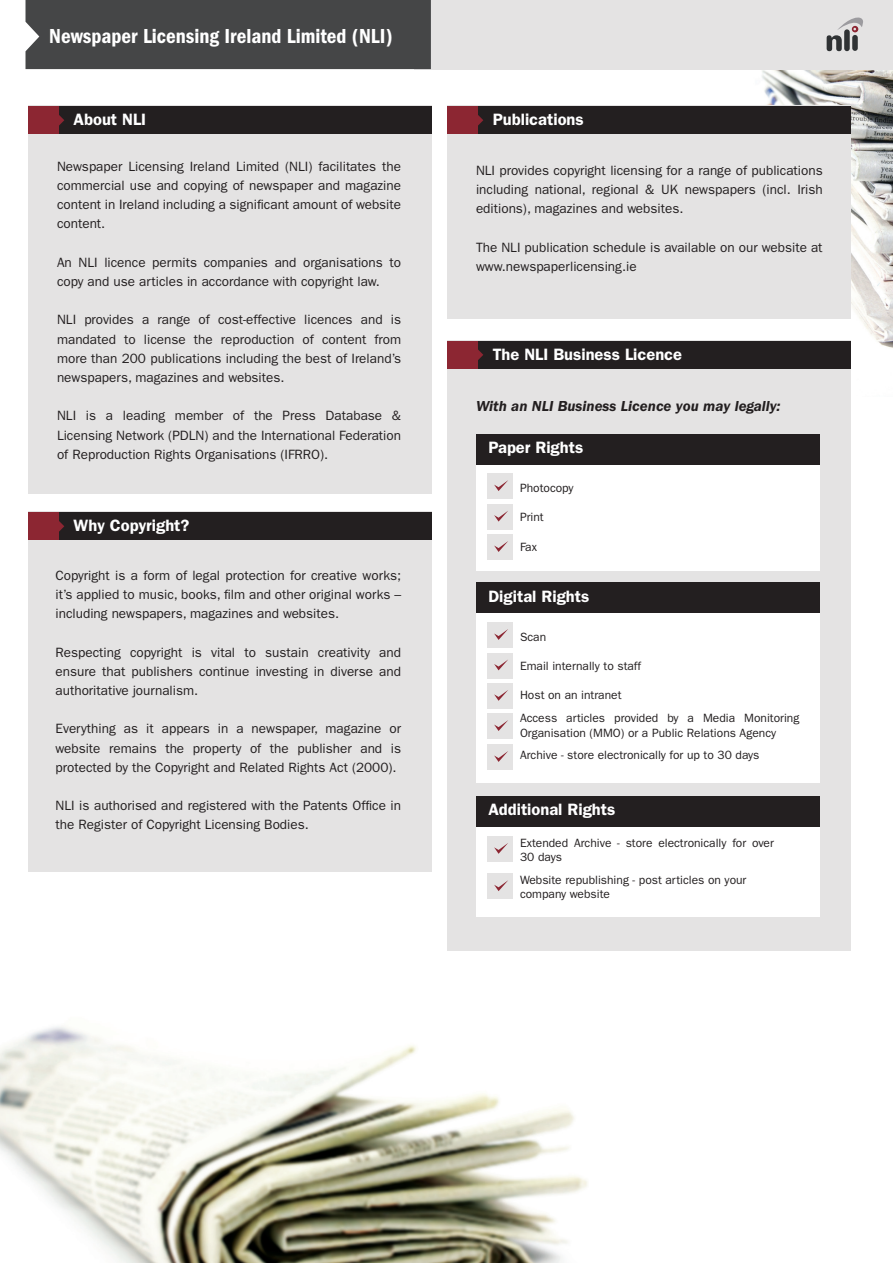
<style>
.page{position:relative;width:893px;height:1263px;background:#fff}
.page>*{position:absolute;margin:0;border:0;box-sizing:border-box;transform-origin:0 0}
.t1{font:21px "ITC Franklin Gothic Std Dm Cd";color:#fff}
.t2{font:600 16.5px "ITC Franklin Gothic Std";color:#fff}
.t3{font:italic 600 15px "ITC Franklin Gothic Std";color:#231f20}
.t4{font:13.5px/19.2px "ITC Franklin Gothic Std";color:#231f20;text-align:justify}
.t5{font:12px/22.8px "ITC Franklin Gothic Std";color:#231f20}
</style>
<div class="page">
<img style="left:0;top:1026px;width:588px;height:237px">
<img style="left:561px;top:69px;width:332px;height:279px">
<div style="left:415px;top:0;width:478px;height:69px;background:#e4e3e3"></div>
<div style="left:26px;top:0;width:405px;height:69px;background:#454647"></div>
<svg style="left:827px;top:18px;width:36px;height:33px"></svg>
<div style="left:28px;top:105px;width:404px;height:389px;background:#e4e3e3"></div>
<div style="left:447px;top:105px;width:404px;height:214px;background:#e4e3e3"></div>
<div style="left:447px;top:340px;width:404px;height:610px;background:#e4e3e3"></div>
<div style="left:28px;top:511px;width:404px;height:361px;background:#e4e3e3"></div>
<div style="left:28px;top:106px;width:404px;height:28px;background:#231f20"></div>
<div style="left:447px;top:106px;width:404px;height:28px;background:#231f20"></div>
<div style="left:447px;top:341px;width:404px;height:27px;background:#231f20"></div>
<div style="left:28px;top:512px;width:404px;height:28px;background:#231f20"></div>
<div style="left:28px;top:106px;width:30px;height:28px;background:#8c2632"></div>
<div style="left:447px;top:106px;width:30px;height:28px;background:#8c2632"></div>
<div style="left:447px;top:341px;width:30px;height:27px;background:#8c2632"></div>
<div style="left:28px;top:512px;width:30px;height:28px;background:#8c2632"></div>
<svg style="left:58px;top:110px;width:6px;height:21px"></svg>
<svg style="left:477px;top:110px;width:6px;height:21px"></svg>
<svg style="left:477px;top:344px;width:6px;height:21px"></svg>
<svg style="left:58px;top:516px;width:6px;height:21px"></svg>
<div style="left:476px;top:458px;width:344px;height:112px;background:#fff"></div>
<div style="left:476px;top:606px;width:344px;height:176px;background:#fff"></div>
<div style="left:476px;top:820px;width:344px;height:97px;background:#fff"></div>
<div style="left:476px;top:434px;width:344px;height:30px;background:#231f20"></div>
<div style="left:476px;top:582px;width:344px;height:31px;background:#231f20"></div>
<div style="left:476px;top:796px;width:344px;height:30px;background:#231f20"></div>
<div style="left:488px;top:473px;width:25px;height:26px;background:#e4e3e3"></div>
<svg style="left:494px;top:480px;width:14px;height:11px"></svg>
<div style="left:488px;top:622px;width:25px;height:26px;background:#e4e3e3"></div>
<svg style="left:494px;top:629px;width:14px;height:11px"></svg>
<div style="left:488px;top:836px;width:25px;height:26px;background:#e4e3e3"></div>
<svg style="left:494px;top:843px;width:14px;height:11px"></svg>
<div style="left:488px;top:504px;width:25px;height:25px;background:#e4e3e3"></div>
<svg style="left:494px;top:511px;width:14px;height:11px"></svg>
<div style="left:488px;top:653px;width:25px;height:25px;background:#e4e3e3"></div>
<svg style="left:494px;top:659px;width:14px;height:11px"></svg>
<div style="left:488px;top:873px;width:25px;height:26px;background:#e4e3e3"></div>
<svg style="left:494px;top:880px;width:14px;height:11px"></svg>
<div style="left:488px;top:713px;width:25px;height:26px;background:#e4e3e3"></div>
<svg style="left:494px;top:720px;width:14px;height:11px"></svg>
<div style="left:488px;top:534px;width:25px;height:26px;background:#e4e3e3"></div>
<svg style="left:494px;top:541px;width:14px;height:11px"></svg>
<div style="left:488px;top:683px;width:25px;height:26px;background:#e4e3e3"></div>
<svg style="left:494px;top:690px;width:14px;height:11px"></svg>
<div style="left:488px;top:744px;width:25px;height:26px;background:#e4e3e3"></div>
<svg style="left:494px;top:751px;width:14px;height:11px"></svg>
<h1 class="t1" style="left:49px;top:24px;width:345px">Newspaper Licensing Ireland Limited (NLI)</h1>
<p class="t2" style="left:74px;top:110px;width:74px">About NLI</p>
<p class="t2" style="left:493px;top:110px;width:93px">Publications</p>
<p class="t4" style="left:57px;top:157px;width:346px">Newspaper Licensing Ireland Limited (NLI) facilitates the commercial use and copying of newspaper and magazine content in Ireland including a significant amount of website content.</p>
<p class="t4" style="left:57px;top:253px;width:346px">An NLI licence permits companies and organisations to copy and use articles in accordance with copyright law.</p>
<p class="t4" style="left:57px;top:310px;width:346px">NLI provides a range of cost-effective licences and is mandated to license the reproduction of content from more than 200 publications including the best of Ireland’s newspapers, magazines and websites.</p>
<p class="t4" style="left:57px;top:406px;width:346px">NLI is a leading member of the Press Database &amp; Licensing Network (PDLN) and the International Federation of Reproduction Rights Organisations (IFRRO).</p>
<p class="t2" style="left:74px;top:516px;width:117px">Why Copyright?</p>
<p class="t4" style="left:56px;top:566px;width:347px">Copyright is a form of legal protection for creative works; it’s applied to music, books, film and other original works – including newspapers, magazines and websites.</p>
<p class="t4" style="left:56px;top:642px;width:347px">Respecting copyright is vital to sustain creativity and ensure that publishers continue investing in diverse and authoritative journalism.</p>
<p class="t4" style="left:56px;top:719px;width:347px">Everything as it appears in a newspaper, magazine or website remains the property of the publisher and is protected by the Copyright and Related Rights Act (2000).</p>
<p class="t4" style="left:56px;top:796px;width:347px">NLI is authorised and registered with the Patents Office in the Register of Copyright Licensing Bodies.</p>
<p class="t4" style="left:476px;top:161px;width:348px">NLI provides copyright licensing for a range of publications including national, regional &amp; UK newspapers (incl. Irish editions), magazines and websites.</p>
<p class="t4" style="left:476px;top:238px;width:348px">The NLI publication schedule is available on our website at www.newspaperlicensing.ie</p>
<p class="t2" style="left:493px;top:344px;width:191px">The NLI Business Licence</p>
<p class="t3" style="left:476px;top:397px;width:306px">With an NLI Business Licence you may legally:</p>
<p class="t2" style="left:488px;top:438px;width:96px">Paper Rights</p>
<p class="t5" style="left:520px;top:476px;width:55px">Photocopy</p>
<p class="t5" style="left:520px;top:506px;width:25px">Print</p>
<p class="t5" style="left:520px;top:535px;width:19px">Fax</p>
<p class="t2" style="left:488px;top:586px;width:102px">Digital Rights</p>
<p class="t5" style="left:520px;top:625px;width:28px">Scan</p>
<p class="t5" style="left:520px;top:655px;width:123px">Email internally to staff</p>
<p class="t5" style="left:520px;top:684px;width:281px">Host on an intranet<br>Access articles provided by a Media Monitoring</p>
<p class="t5" style="left:520px;top:721px;width:258px">Organisation (MMO) or a Public Relations Agency<br>Archive - store electronically for up to 30 days</p>
<p class="t2" style="left:488px;top:800px;width:129px">Additional Rights</p>
<p class="t5" style="left:520px;top:836px;width:255px;line-height:14.4px">Extended Archive - store electronically for over<br>30 days</p>
<p class="t5" style="left:520px;top:873px;width:228px;line-height:14.4px">Website republishing - post articles on your company website</p>
</div>
